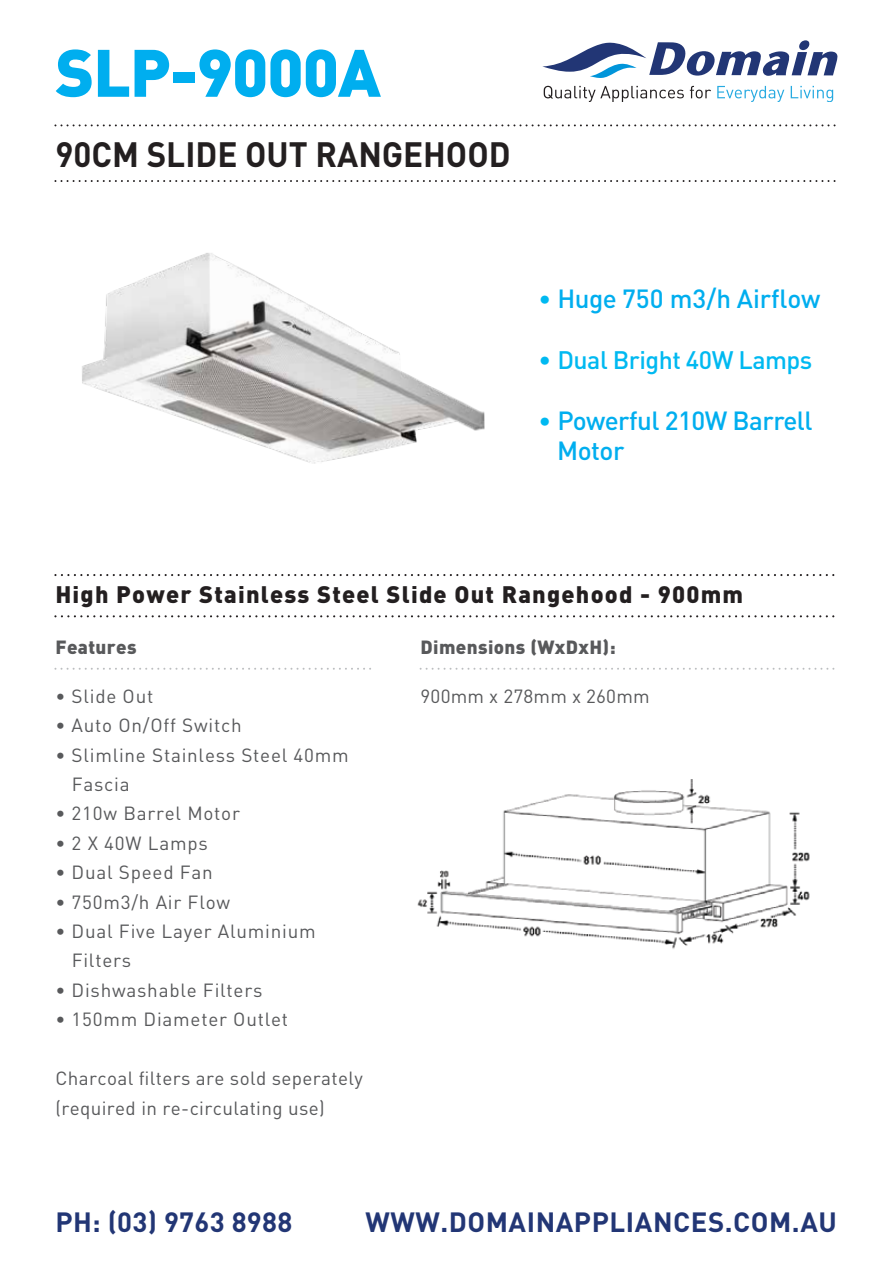
<style>
.page{position:relative;width:893px;height:1263px;background:#fff}
.page>*{position:absolute;margin:0;border:0;box-sizing:border-box;transform-origin:0 0}
.t1{font:900 65.85px "DIN Pro";letter-spacing:-.02em;color:#00aeef}
.t2{font:700 34.8px "DIN Pro";color:#231f20;scale:.95 1}
.t3{font:700 27.6px "DIN Pro";letter-spacing:.02em;color:#223675}
.t4{font:500 25.95px/30.6px "DIN Pro";letter-spacing:-.02em;color:#00aeef}
.t5{font:500 25.95px "DIN Pro";color:#00aeef}
.t6{font:500 25.05px "DIN Pro";letter-spacing:-.02em;color:#00b9f1}
.t7{font:900 23.55px "DIN Pro";letter-spacing:.05em;color:#231f20}
.t8{font:18.9px/29.4px "DIN Pro";letter-spacing:.04em;color:#58595b}
.t9{font:18.9px/29.4px "DIN Pro";letter-spacing:.02em;color:#58595b}
.t10{font:900 18.9px "DIN Pro";letter-spacing:.02em;color:#58595b}
.t11{font:18.9px "DIN Pro";letter-spacing:.01em;color:#58595b}
.s1{font-size:25.05px;color:#00b9f1}
</style>
<div class="page">
<img style="left:417px;top:667px;width:393px;height:282px">
<svg style="left:55px;top:180px;width:781px;height:2px"></svg>
<svg style="left:55px;top:124px;width:781px;height:2px"></svg>
<svg style="left:55px;top:668px;width:316px;height:2px"></svg>
<svg style="left:55px;top:574px;width:780px;height:2px"></svg>
<svg style="left:55px;top:615px;width:780px;height:2px"></svg>
<svg style="left:421px;top:668px;width:414px;height:2px"></svg>
<svg style="left:542px;top:40px;width:296px;height:38px"></svg>
<svg style="left:544px;top:86px;width:140px;height:15px"></svg>
<svg style="left:690px;top:86px;width:21px;height:12px"></svg>
<svg style="left:717px;top:86px;width:67px;height:15px"></svg>
<svg style="left:791px;top:86px;width:42px;height:15px"></svg>
<img style="left:82px;top:253px;width:403px;height:211px">
<h1 class="t1" style="left:55px;top:28px;width:327px">SLP-9000A</h1>
<h2 class="t2" style="left:55px;top:131px;width:481px">90CM SLIDE OUT RANGEHOOD</h2>
<h3 class="t5" style="left:538px;top:281px;width:284px"><span class="s1">•</span> Huge 750 m3/h Airflow</h3>
<h3 class="t6" style="left:538px;top:343px;width:275px">• Dual Bright 40W Lamps</h3>
<h3 class="t4" style="left:557px;top:404px;width:257px;text-indent:-19px"><span class="s1">•</span> Powerful 210W Barrell<br>Motor</h3>
<p class="t7" style="left:55px;top:579px;width:689px">High Power Stainless Steel Slide Out Rangehood - 900mm</p>
<p class="t10" style="left:55px;top:634px;width:83px">Features</p>
<p class="t8" style="left:55px;top:680px;width:99px">• Slide Out</p>
<p class="t8" style="left:55px;top:710px;width:188px">• Auto On/Off Switch</p>
<p class="t8" style="left:72px;top:739px;width:278px;text-indent:-16px">• Slimline Stainless Steel 40mm<br>Fascia</p>
<p class="t8" style="left:55px;top:798px;width:186px">• 210w Barrel Motor</p>
<p class="t8" style="left:55px;top:827px;width:154px">• 2 X 40W Lamps</p>
<p class="t8" style="left:55px;top:857px;width:159px">• Dual Speed Fan</p>
<p class="t8" style="left:55px;top:886px;width:176px">• 750m3/h Air Flow</p>
<p class="t8" style="left:72px;top:916px;width:245px;text-indent:-16px">• Dual Five Layer Aluminium<br>Filters</p>
<p class="t8" style="left:55px;top:974px;width:208px">• Dishwashable Filters</p>
<p class="t8" style="left:55px;top:1004px;width:234px">• 150mm Diameter Outlet</p>
<p class="t9" style="left:55px;top:1063px;width:309px">Charcoal filters are sold seperately (required in re-circulating use)</p>
<p class="t10" style="left:421px;top:634px;width:197px">Dimensions (WxDxH):</p>
<p class="t11" style="left:421px;top:683px;width:231px">900mm x 278mm x 260mm</p>
<h3 class="t3" style="left:56px;top:1203px;width:238px">PH: (03) 9763 8988</h3>
<h3 class="t3" style="left:365px;top:1203px;width:473px">WWW.DOMAINAPPLIANCES.COM.AU</h3>
</div>
